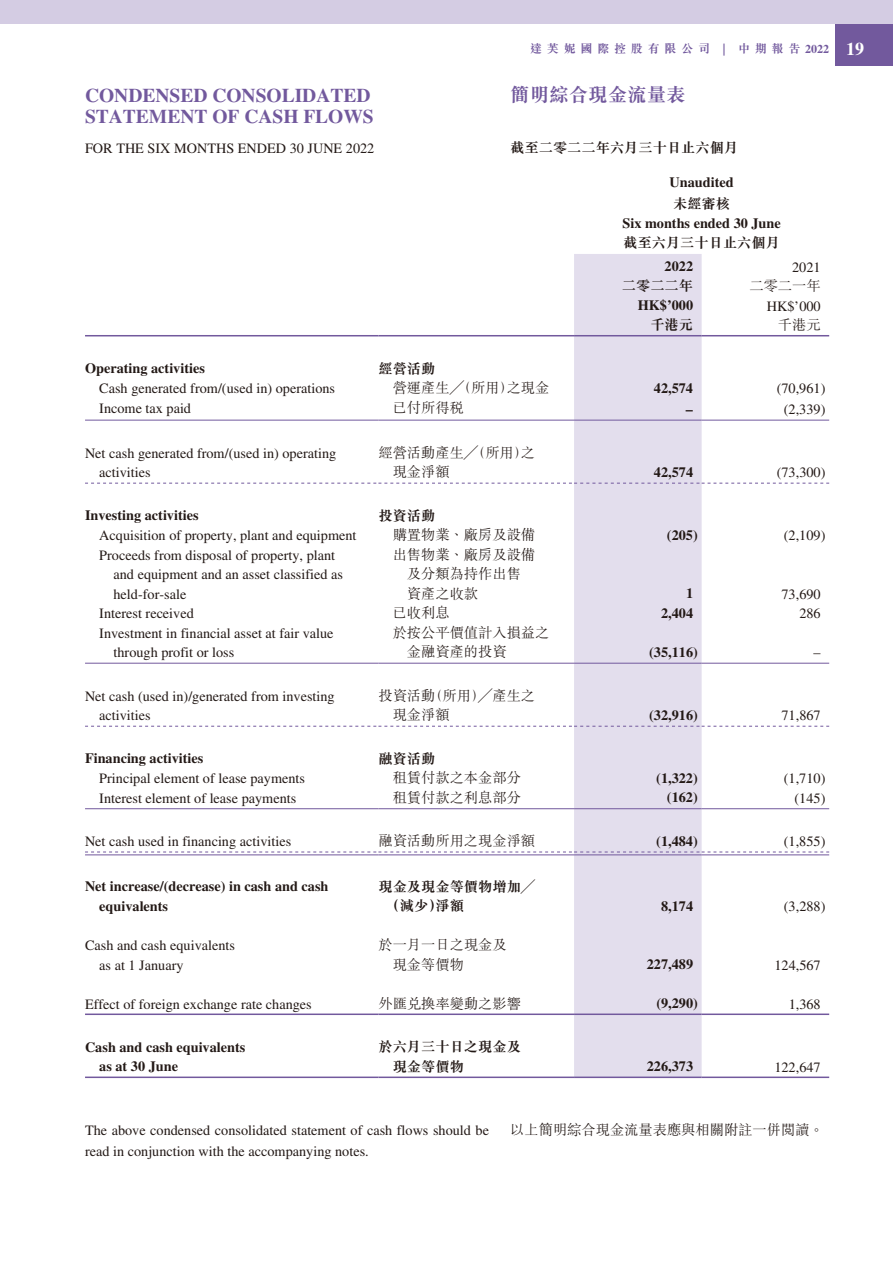
<style>
.page{position:relative;width:893px;height:1263px;background:#fff}
.page>*{position:absolute;margin:0;border:0;box-sizing:border-box;transform-origin:0 0}
.t1{font:700 19.5px "Times LT Std";color:#72599d}
.t2{font:700 19.5px "M Sung HK";color:#72599d}
.t3{font:14.25px/19.5px "Times LT Std";color:#231916}
.t4{font:700 14.25px/19.5px "Times LT Std";color:#231916}
.t5{font:300 14.25px/19.5px "M Sung HK";color:#231916}
.t6{font:700 14.25px/19.5px "M Sung HK";color:#231916}
.t7{font:700 12px "M Sung HK";letter-spacing:.4em;color:#72599d}
.s1{font-family:"Times LT Std"}
.s2{font-family:"Times LT Std";font-size:18px;color:#fff}
</style>
<div class="page">
<div style="left:836px;top:0;width:57px;height:66px;background:#72599d"></div>
<div style="left:0;top:0;width:893px;height:23px;background:#d4cce3"></div>
<div style="left:574px;top:254px;width:128px;height:822px;background:#e3deed"></div>
<hr style="left:85px;top:335px;width:293px;height:1px;background:#72599d">
<hr style="left:378px;top:335px;width:196px;height:1px;background:#72599d">
<hr style="left:574px;top:335px;width:128px;height:1px;background:#72599d">
<hr style="left:702px;top:335px;width:127px;height:1px;background:#72599d">
<hr style="left:85px;top:420px;width:293px;height:1px;background:#72599d">
<hr style="left:378px;top:420px;width:196px;height:1px;background:#72599d">
<hr style="left:574px;top:420px;width:128px;height:1px;background:#72599d">
<hr style="left:702px;top:420px;width:127px;height:1px;background:#72599d">
<svg style="left:85px;top:483px;width:744px;height:1px"></svg>
<hr style="left:85px;top:663px;width:293px;height:1px;background:#72599d">
<hr style="left:378px;top:663px;width:196px;height:1px;background:#72599d">
<hr style="left:574px;top:663px;width:128px;height:1px;background:#72599d">
<hr style="left:702px;top:663px;width:127px;height:1px;background:#72599d">
<svg style="left:85px;top:726px;width:744px;height:1px"></svg>
<hr style="left:85px;top:808px;width:293px;height:1px;background:#72599d">
<hr style="left:378px;top:808px;width:196px;height:1px;background:#72599d">
<hr style="left:574px;top:808px;width:128px;height:1px;background:#72599d">
<hr style="left:702px;top:808px;width:127px;height:1px;background:#72599d">
<hr style="left:85px;top:854px;width:293px;height:1px;background:#72599d">
<hr style="left:378px;top:854px;width:196px;height:1px;background:#72599d">
<hr style="left:574px;top:854px;width:128px;height:1px;background:#72599d">
<svg style="left:85px;top:852px;width:744px;height:1px"></svg>
<hr style="left:702px;top:854px;width:127px;height:1px;background:#72599d">
<hr style="left:85px;top:1013px;width:293px;height:2px;background:#72599d">
<hr style="left:378px;top:1013px;width:196px;height:2px;background:#72599d">
<hr style="left:574px;top:1013px;width:128px;height:2px;background:#72599d">
<hr style="left:702px;top:1013px;width:127px;height:2px;background:#72599d">
<hr style="left:85px;top:1076px;width:293px;height:2px;background:#72599d">
<hr style="left:378px;top:1076px;width:196px;height:2px;background:#72599d">
<hr style="left:574px;top:1076px;width:128px;height:2px;background:#72599d">
<hr style="left:702px;top:1076px;width:127px;height:2px;background:#72599d">
<p class="t7" style="left:530px;top:43px;width:336px">達芙妮國際控股有限公司 <span class="s1">|</span> 中期報告<span class="s1">2022</span> <span class="s2">19</span></p>
<h1 class="t1" style="left:85px;top:84px;width:287px">CONDENSED CONSOLIDATED</h1>
<h1 class="t2" style="left:510px;top:85px;width:177px">簡明綜合現金流量表</h1>
<h1 class="t1" style="left:85px;top:105px;width:290px">STATEMENT OF CASH FLOWS</h1>
<p class="t3" style="left:85px;top:138px;width:291px">FOR THE SIX MONTHS ENDED 30 JUNE 2022</p>
<p class="t6" style="left:510px;top:138px;width:229px">截至二零二二年六月三十日止六個月</p>
<p class="t4" style="left:670px;top:172px;width:66px">Unaudited</p>
<p class="t6" style="left:673px;top:194px;width:58px">未經審核</p>
<p class="t4" style="left:622px;top:213px;width:160px">Six months ended 30 June</p>
<p class="t6" style="left:623px;top:233px;width:158px">截至六月三十日止六個月</p>
<p class="t4" style="left:665px;top:256px;width:30px">2022</p>
<p class="t3" style="left:792px;top:257px;width:30px">2021</p>
<p class="t6" style="left:622px;top:276px;width:73px">二零二二年</p>
<p class="t5" style="left:749px;top:275px;width:73px">二零二一年</p>
<p class="t4" style="left:638px;top:295px;width:57px">HK$’000</p>
<p class="t3" style="left:767px;top:296px;width:55px">HK$’000</p>
<p class="t6" style="left:650px;top:315px;width:44px">千港元</p>
<p class="t5" style="left:778px;top:314px;width:44px">千港元</p>
<p class="t4" style="left:85px;top:358px;width:121px">Operating activities</p>
<p class="t6" style="left:378px;top:358px;width:59px">經營活動</p>
<p class="t3" style="left:99px;top:379px;width:237px">Cash generated from/(used in) operations</p>
<p class="t5" style="left:393px;top:377px;width:158px">營運產生╱（所用）之現金</p>
<p class="t4" style="left:654px;top:378px;width:41px">42,574</p>
<p class="t3" style="left:777px;top:379px;width:50px">(70,961)</p>
<p class="t3" style="left:99px;top:398px;width:93px">Income tax paid</p>
<p class="t5" style="left:393px;top:397px;width:73px">已付所得稅</p>
<p class="t4" style="left:686px;top:399px;width:9px">–</p>
<p class="t3" style="left:784px;top:400px;width:43px">(2,339)</p>
<p class="t3" style="left:99px;top:443px;width:239px;text-indent:-14px">Net cash generated from/(used in) operating activities</p>
<p class="t5" style="left:393px;top:442px;width:144px;text-indent:-14px">經營活動產生╱（所用）之現金淨額</p>
<p class="t4" style="left:654px;top:462px;width:41px">42,574</p>
<p class="t3" style="left:777px;top:463px;width:50px">(73,300)</p>
<p class="t4" style="left:85px;top:505px;width:115px">Investing activities</p>
<p class="t6" style="left:378px;top:505px;width:58px">投資活動</p>
<p class="t3" style="left:99px;top:526px;width:259px">Acquisition of property, plant and equipment</p>
<p class="t5" style="left:393px;top:524px;width:144px">購置物業、廠房及設備</p>
<p class="t4" style="left:667px;top:525px;width:32px">(205)</p>
<p class="t3" style="left:784px;top:526px;width:43px">(2,109)</p>
<p class="t3" style="left:114px;top:545px;width:231px;text-indent:-14px">Proceeds from disposal of property, plant and equipment and an asset classified as held-for-sale</p>
<p class="t5" style="left:407px;top:544px;width:130px;text-indent:-14px">出售物業、廠房及設備及分類為持作出售資產之收款</p>
<p class="t4" style="left:686px;top:583px;width:9px">1</p>
<p class="t3" style="left:781px;top:584px;width:41px">73,690</p>
<p class="t3" style="left:99px;top:604px;width:96px">Interest received</p>
<p class="t5" style="left:393px;top:602px;width:58px">已收利息</p>
<p class="t4" style="left:661px;top:603px;width:34px">2,404</p>
<p class="t3" style="left:799px;top:604px;width:23px">286</p>
<p class="t3" style="left:114px;top:623px;width:222px;text-indent:-14px">Investment in financial asset at fair value through profit or loss</p>
<p class="t5" style="left:407px;top:622px;width:144px;text-indent:-14px">於按公平價值計入損益之金融資產的投資</p>
<p class="t4" style="left:649px;top:642px;width:50px">(35,116)</p>
<p class="t3" style="left:814px;top:643px;width:9px">–</p>
<p class="t3" style="left:99px;top:686px;width:237px;text-indent:-14px">Net cash (used in)/generated from investing activities</p>
<p class="t5" style="left:393px;top:685px;width:144px;text-indent:-14px">投資活動（所用）╱產生之現金淨額</p>
<p class="t4" style="left:649px;top:705px;width:50px">(32,916)</p>
<p class="t3" style="left:781px;top:706px;width:41px">71,867</p>
<p class="t4" style="left:85px;top:748px;width:120px">Financing activities</p>
<p class="t6" style="left:378px;top:748px;width:59px">融資活動</p>
<p class="t3" style="left:99px;top:769px;width:207px">Principal element of lease payments</p>
<p class="t5" style="left:393px;top:767px;width:130px">租賃付款之本金部分</p>
<p class="t4" style="left:656px;top:768px;width:43px">(1,322)</p>
<p class="t3" style="left:784px;top:769px;width:43px">(1,710)</p>
<p class="t3" style="left:99px;top:788px;width:199px">Interest element of lease payments</p>
<p class="t5" style="left:393px;top:787px;width:130px">租賃付款之利息部分</p>
<p class="t4" style="left:667px;top:787px;width:32px">(162)</p>
<p class="t3" style="left:794px;top:788px;width:32px">(145)</p>
<p class="t3" style="left:85px;top:832px;width:208px">Net cash used in financing activities</p>
<p class="t5" style="left:378px;top:830px;width:158px">融資活動所用之現金淨額</p>
<p class="t4" style="left:656px;top:831px;width:43px">(1,484)</p>
<p class="t3" style="left:784px;top:832px;width:43px">(1,855)</p>
<p class="t4" style="left:99px;top:876px;width:231px;text-indent:-14px">Net increase/(decrease) in cash and cash equivalents</p>
<p class="t6" style="left:386px;top:876px;width:151px;text-indent:-7px">現金及現金等價物增加╱（減少）淨額</p>
<p class="t4" style="left:661px;top:896px;width:34px">8,174</p>
<p class="t3" style="left:784px;top:896px;width:43px">(3,288)</p>
<p class="t3" style="left:99px;top:935px;width:137px;text-indent:-14px">Cash and cash equivalents as at 1 January</p>
<p class="t5" style="left:393px;top:934px;width:115px;text-indent:-14px">於一月一日之現金及現金等價物</p>
<p class="t4" style="left:647px;top:954px;width:48px">227,489</p>
<p class="t3" style="left:774px;top:955px;width:48px">124,567</p>
<p class="t3" style="left:85px;top:994px;width:228px">Effect of foreign exchange rate changes</p>
<p class="t5" style="left:378px;top:993px;width:144px">外匯兌換率變動之影響</p>
<p class="t4" style="left:656px;top:993px;width:43px">(9,290)</p>
<p class="t3" style="left:789px;top:994px;width:34px">1,368</p>
<p class="t4" style="left:99px;top:1037px;width:148px;text-indent:-14px">Cash and cash equivalents as at 30 June</p>
<p class="t6" style="left:393px;top:1037px;width:130px;text-indent:-14px">於六月三十日之現金及現金等價物</p>
<p class="t4" style="left:647px;top:1056px;width:48px">226,373</p>
<p class="t3" style="left:774px;top:1057px;width:48px">122,647</p>
<p class="t3" style="left:85px;top:1120px;width:405px;line-height:21px">The above condensed consolidated statement of cash flows should be read in conjunction with the accompanying notes.</p>
<p class="t5" style="left:510px;top:1119px;width:315px">以上簡明綜合現金流量表應與相關附註一併閱讀。</p>
</div>
